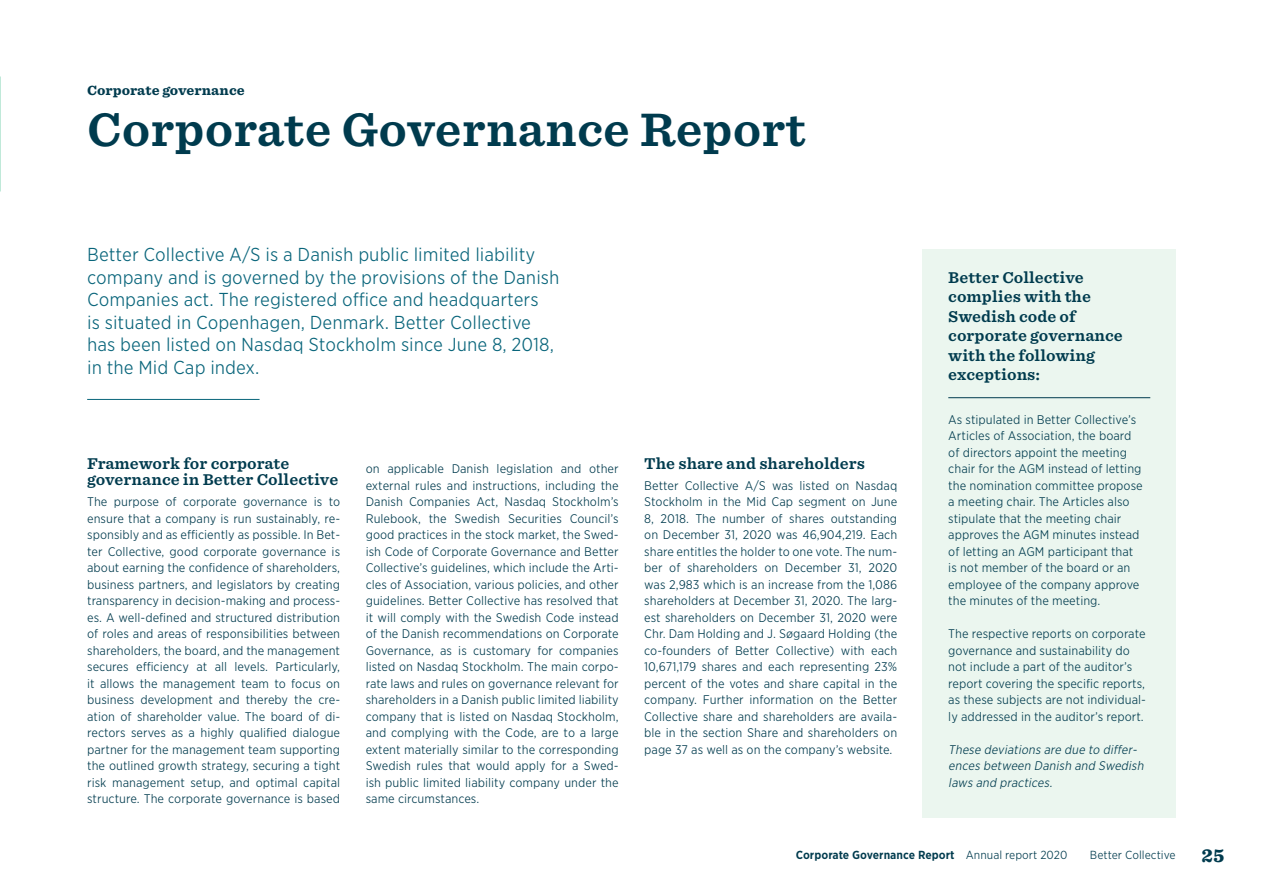
<style>
.page{position:relative;width:1263px;height:893px;background:#fff}
.page>*{position:absolute;margin:0;border:0;box-sizing:border-box;transform-origin:0 0}
.t1{font:700 45px "Sentinel S Sm";color:#003b4e}
.t2{font:300 18px/22.5px "Gotham Narrow S Sm";color:#09657b}
.t3{font:900 18px "Sentinel S Sm";color:#003b4e}
.t4{font:700 15px/19.5px "Sentinel S Sm";color:#003b4e}
.t5{font:900 12.75px "Sentinel S Sm";color:#003b4e}
.t6{font:300 12px/16.5px "Gotham Narrow S Sm";color:#003b4e;text-align:justify}
.t7{font:italic 300 12px/16.5px "Gotham Narrow S Sm";color:#003b4e}
.t8{font:700 11.25px "Gotham Narrow S Sm";color:#003b4e}
.t9{font:300 11.25px "Gotham Narrow S Sm";color:#003b4e}
.s1{font-weight:300}
</style>
<div class="page">
<hr style="left:0;top:457px;width:1px;height:436px;background:#000">
<hr style="left:87px;top:399px;width:173px;height:1px;background:#09657b">
<div style="left:923px;top:250px;width:253px;height:568px;background:#ebf6ef"></div>
<hr style="left:948px;top:397px;width:202px;height:1px;background:#003b4e">
<p class="t5" style="left:87px;top:80px;width:159px">Corporate governance</p>
<h1 class="t1" style="left:87px;top:92px;width:721px">Corporate Governance Report</h1>
<p class="t2" style="left:87px;top:243px;width:474px">Better Collective A/S is a Danish public limited liability company and is governed by the provisions of the Danish Companies act. The registered office and headquarters<br>is situated in Copenhagen, Denmark. Better Collective has been listed on Nasdaq Stockholm since June 8, 2018, in the Mid Cap index.</p>
<p class="t4" style="left:87px;top:454px;width:253px;line-height:16.5px">Framework for corporate governance in Better Collective</p>
<p class="t6" style="left:87px;top:493px;width:255px">The purpose of corporate governance is to ensure that a company is run sustainably, re&shy;sponsibly and as efficiently as possible. In Bet&shy;ter Collective, good corporate governance is about earning the confidence of shareholders, business partners, and legislators by creating transparency in decision-making and process&shy;es. A well-defined and structured distribution of roles and areas of responsibilities between shareholders, the board, and the management secures efficiency at all levels. Particularly, it allows the management team to focus on business development and thereby the cre&shy;ation of shareholder value. The board of di&shy;rectors serves as a highly qualified dialogue partner for the management team supporting the outlined growth strategy, securing a tight risk management setup, and optimal capital structure. The corporate governance is based</p>
<p class="t6" style="left:366px;top:460px;width:255px">on applicable Danish legislation and other external rules and instructions, including the Danish Companies Act, Nasdaq Stockholm’s Rulebook, the Swedish Securities Council’s good practices in the stock market, the Swed&shy;ish Code of Corporate Governance and Better Collective’s guidelines, which include the Arti&shy;cles of Association, various policies, and other guidelines. Better Collective has resolved that it will comply with the Swedish Code instead of the Danish recommendations on Corporate Governance, as is customary for companies listed on Nasdaq Stockholm. The main corpo&shy;rate laws and rules on governance relevant for shareholders in a Danish public limited liability company that is listed on Nasdaq Stockholm, and complying with the Code, are to a large extent materially similar to the corresponding Swedish rules that would apply for a Swed&shy;ish public limited liability company under the same circumstances.</p>
<p class="t4" style="left:644px;top:453px;width:222px">The share and shareholders</p>
<p class="t6" style="left:644px;top:477px;width:255px">Better Collective A/S was listed on Nasdaq Stockholm in the Mid Cap segment on June 8, 2018. The number of shares outstanding on December 31, 2020 was 46,904,219. Each share entitles the holder to one vote. The num&shy;ber of shareholders on December 31, 2020 was 2,983 which is an increase from the 1,086 shareholders at December 31, 2020. The larg&shy;est shareholders on December 31, 2020 were Chr. Dam Holding and J. Søgaard Holding (the co-founders of Better Collective) with each 10,671,179 shares and each representing 23% percent of the votes and share capital in the company. Further information on the Better Collective share and shareholders are availa&shy;ble in the section Share and shareholders on page 37 as well as on the company’s website.</p>
<p class="t4" style="left:948px;top:267px;width:176px">Better Collective complies with the<br>Swedish code of corporate governance with the following exceptions:</p>
<p class="t6" style="left:948px;top:411px;width:196px;text-align:left">As stipulated in Better Collective’s Articles of Association, the board of directors appoint the meeting chair for the AGM instead of letting the nomination committee propose a meeting chair. The Articles also stipulate that the meeting chair approves the AGM minutes instead of letting an AGM participant that is not member of the board or an employee of the company approve the minutes of the meeting.</p>
<p class="t6" style="left:948px;top:625px;width:199px;text-align:left">The respective reports on corporate governance and sustainability do not include a part of the auditor’s report covering the specific reports, as these subjects are not individual&shy;ly addressed in the auditor’s report.</p>
<p class="t7" style="left:948px;top:741px;width:200px">These deviations are due to differ&shy;ences between Danish and Swedish laws and practices.</p>
<p class="t8" style="left:796px;top:848px;width:273px">Corporate Governance Report <span class="s1">Annual report 2020</span></p>
<p class="t9" style="left:1090px;top:848px;width:87px">Better Collective</p>
<h2 class="t3" style="left:1201px;top:840px;width:25px">25</h2>
</div>
